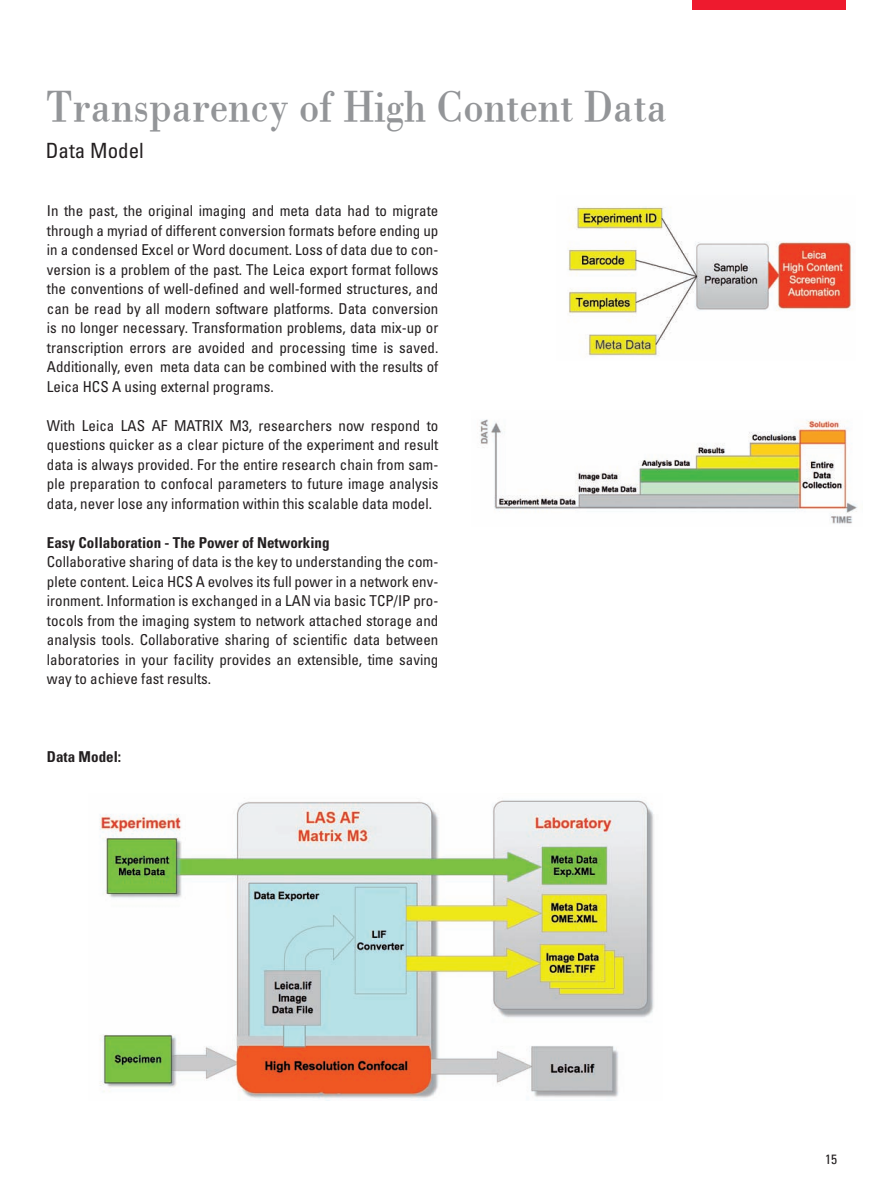
<style>
.page{position:relative;width:883px;height:1183px;background:#fff}
.page>*{position:absolute;margin:0;border:0;box-sizing:border-box;transform-origin:0 0}
.t1{font:45px "Leicana";color:#939598}
.t2{font:condensed 21px "Univers LT Std";color:#231f20}
.t3{font:condensed 15px/19.5px "Univers LT Std";color:#231f20;text-align:justify}
.t4{font:700 condensed 15px "Univers LT Std";color:#231f20}
.t5{font:condensed 13.5px "Univers LT Std";color:#231f20}
</style>
<div class="page">
<img style="left:99px;top:800px;width:555px;height:299px">
<div style="left:692px;top:0;width:153px;height:10px;background:#ee1a2e"></div>
<img style="left:479px;top:419px;width:378px;height:105px">
<img style="left:568px;top:207px;width:284px;height:149px">
<h1 class="t1" style="left:46px;top:78px;width:622px">Transparency of High Content Data</h1>
<h2 class="t2" style="left:46px;top:142px;width:99px">Data Model</h2>
<p class="t3" style="left:47px;top:202px;width:393px">In the past, the original imaging and meta data had to migrate through a myriad of different conversion formats before ending up in a condensed Excel or Word document. Loss of data due to con&shy;version is a problem of the past. The Leica export format follows the conventions of well-defined and well-formed structures, and can be read by all modern software platforms. Data conversion is no longer necessary. Transformation problems, data mix-up or transcription errors are avoided and processing time is saved.<br>Additionally, even meta data can be combined with the results of Leica HCS A using external programs.</p>
<p class="t3" style="left:47px;top:417px;width:393px">With Leica LAS AF MATRIX M3, researchers now respond to questions quicker as a clear picture of the experiment and result data is always provided. For the entire research chain from sam&shy;ple preparation to confocal parameters to future image analysis data, never lose any information within this scalable data model.</p>
<p class="t4" style="left:47px;top:536px;width:284px">Easy Collaboration - The Power of Networking</p>
<p class="t3" style="left:47px;top:553px;width:393px">Collaborative sharing of data is the key to understanding the com&shy;plete content. Leica HCS A evolves its full power in a network env&shy;ironment. Information is exchanged in a LAN via basic TCP/IP pro&shy;tocols from the imaging system to network attached storage and analysis tools. Collaborative sharing of scientific data between laboratories in your facility provides an extensible, time saving way to achieve fast results.</p>
<p class="t4" style="left:47px;top:751px;width:76px">Data Model:</p>
<p class="t5" style="left:825px;top:1154px;width:13px">15</p>
</div>
